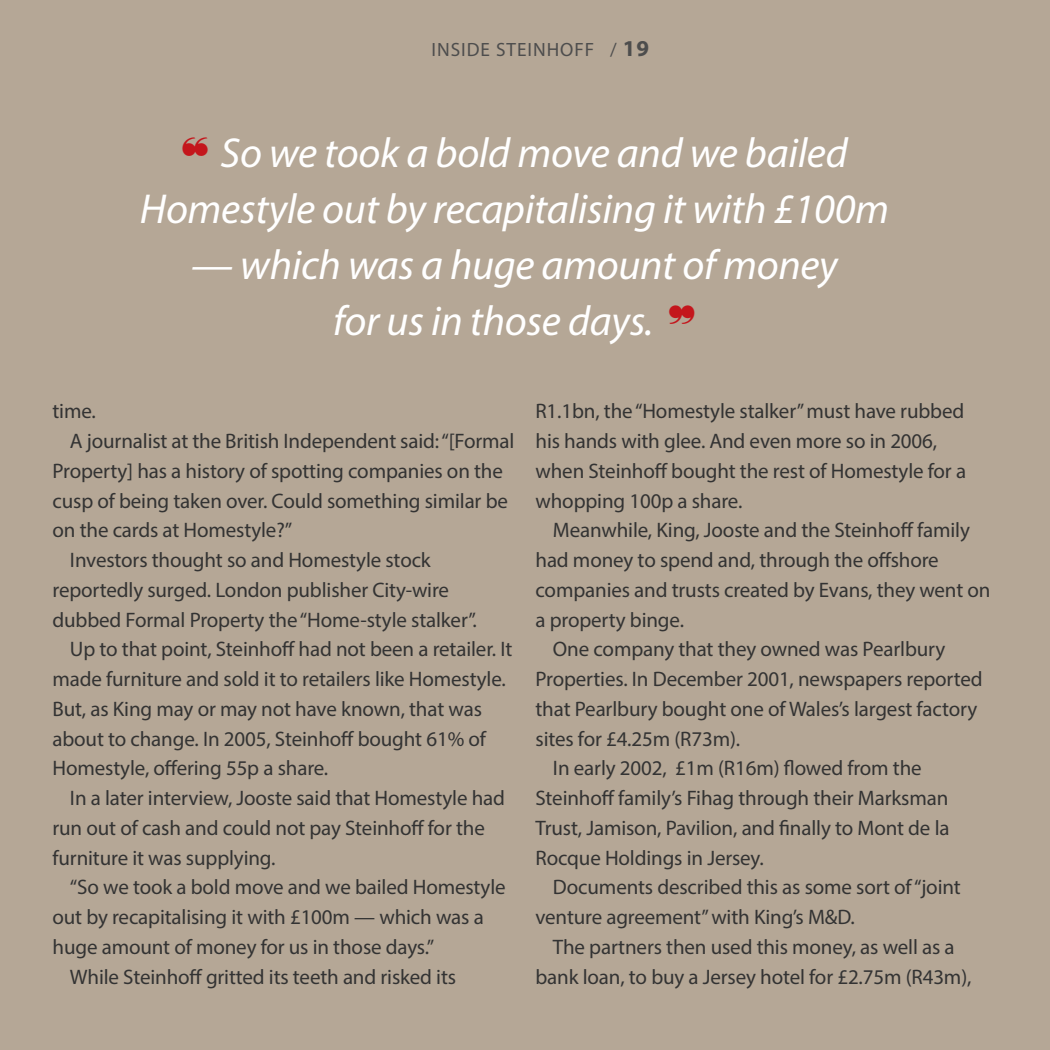
<style>
.page{position:relative;width:1050px;height:1050px;background:#b5a796}
.page>*{position:absolute;margin:0;border:0;box-sizing:border-box;transform-origin:0 0}
.t1{font:italic 42px/56px "Myriad Pro";letter-spacing:-.005em;color:#fff;text-align:center}
.t2{font:21px/29.8px "Myriad Pro";letter-spacing:-.005em;color:#333}
.t3{font:19.25px "Myriad Pro";letter-spacing:.05em;color:#4d4d4d}
.s1{font-weight:700;font-size:22.75px}
.s2{color:#c4161c}
</style>
<div class="page">
<p class="t3" style="left:432px;top:37px;width:219px">INSIDE STEINHOFF / <span class="s1">19</span></p>
<h1 class="t1" style="left:140px;top:125px;width:751px"><span class="s2">❝</span> So we took a bold move and we bailed<br>Homestyle out by recapitalising it with £100m</h1>
<h1 class="t1" style="left:191px;top:237px;width:648px">— which was a huge amount of money for us in those days. <span class="s2">❞</span></h1>
<p class="t2" style="left:52px;top:396px;width:45px">time.</p>
<p class="t2" style="left:70px;top:426px;width:446px">A journalist at the British Independent said: “[Formal</p>
<p class="t2" style="left:52px;top:456px;width:452px">Property] has a history of spotting companies on the</p>
<p class="t2" style="left:52px;top:485px;width:457px">cusp of being taken over. Could something similar be</p>
<p class="t2" style="left:52px;top:515px;width:241px">on the cards at Homestyle?”</p>
<p class="t2" style="left:70px;top:545px;width:362px">Investors thought so and Homestyle stock</p>
<p class="t2" style="left:52px;top:575px;width:398px">reportedly surged. London publisher City-wire</p>
<p class="t2" style="left:52px;top:604px;width:426px">dubbed Formal Property the “Home-style stalker”.</p>
<p class="t2" style="left:70px;top:634px;width:444px">Up to that point, Steinhoff had not been a retailer. It</p>
<p class="t2" style="left:52px;top:664px;width:455px">made furniture and sold it to retailers like Homestyle.</p>
<p class="t2" style="left:52px;top:694px;width:431px">But, as King may or may not have known, that was</p>
<p class="t2" style="left:52px;top:723px;width:435px">about to change. In 2005, Steinhoff bought 61% of</p>
<p class="t2" style="left:52px;top:753px;width:277px">Homestyle, offering 55p a share.</p>
<p class="t2" style="left:70px;top:783px;width:437px">In a later interview, Jooste said that Homestyle had</p>
<p class="t2" style="left:52px;top:813px;width:434px">run out of cash and could not pay Steinhoff for the</p>
<p class="t2" style="left:52px;top:842px;width:225px">furniture it was supplying.</p>
<p class="t2" style="left:70px;top:872px;width:437px">“So we took a bold move and we bailed Homestyle</p>
<p class="t2" style="left:52px;top:902px;width:433px">out by recapitalising it with £100m — which was a</p>
<p class="t2" style="left:52px;top:932px;width:383px">huge amount of money for us in those days.”</p>
<p class="t2" style="left:70px;top:961px;width:388px">While Steinhoff gritted its teeth and risked its</p>
<p class="t2" style="left:536px;top:396px;width:432px">R1.1bn, the “Homestyle stalker” must have rubbed his hands with glee. And even more so in 2006, when Steinhoff bought the rest of Homestyle for a whopping 100p a share.</p>
<p class="t2" style="left:553px;top:515px;width:418px">Meanwhile, King, Jooste and the Steinhoff family</p>
<p class="t2" style="left:536px;top:545px;width:405px">had money to spend and, through the offshore</p>
<p class="t2" style="left:536px;top:575px;width:457px">companies and trusts created by Evans, they went on</p>
<p class="t2" style="left:536px;top:604px;width:150px">a property binge.</p>
<p class="t2" style="left:553px;top:634px;width:394px">One company that they owned was Pearlbury</p>
<p class="t2" style="left:536px;top:664px;width:449px">Properties. In December 2001, newspapers reported</p>
<p class="t2" style="left:536px;top:694px;width:443px">that Pearlbury bought one of Wales’s largest factory</p>
<p class="t2" style="left:536px;top:723px;width:206px">sites for £4.25m (R73m).</p>
<p class="t2" style="left:553px;top:753px;width:370px">In early 2002, £1m (R16m) flowed from the</p>
<p class="t2" style="left:536px;top:783px;width:414px">Steinhoff family’s Fihag through their Marksman</p>
<p class="t2" style="left:536px;top:813px;width:416px">Trust, Jamison, Pavilion, and finally to Mont de la</p>
<p class="t2" style="left:536px;top:842px;width:230px">Rocque Holdings in Jersey.</p>
<p class="t2" style="left:553px;top:872px;width:409px">Documents described this as some sort of “joint</p>
<p class="t2" style="left:536px;top:902px;width:321px">venture agreement” with King’s M&amp;D.</p>
<p class="t2" style="left:553px;top:932px;width:403px">The partners then used this money, as well as a</p>
<p class="t2" style="left:536px;top:962px;width:438px">bank loan, to buy a Jersey hotel for £2.75m (R43m),</p>
</div>
